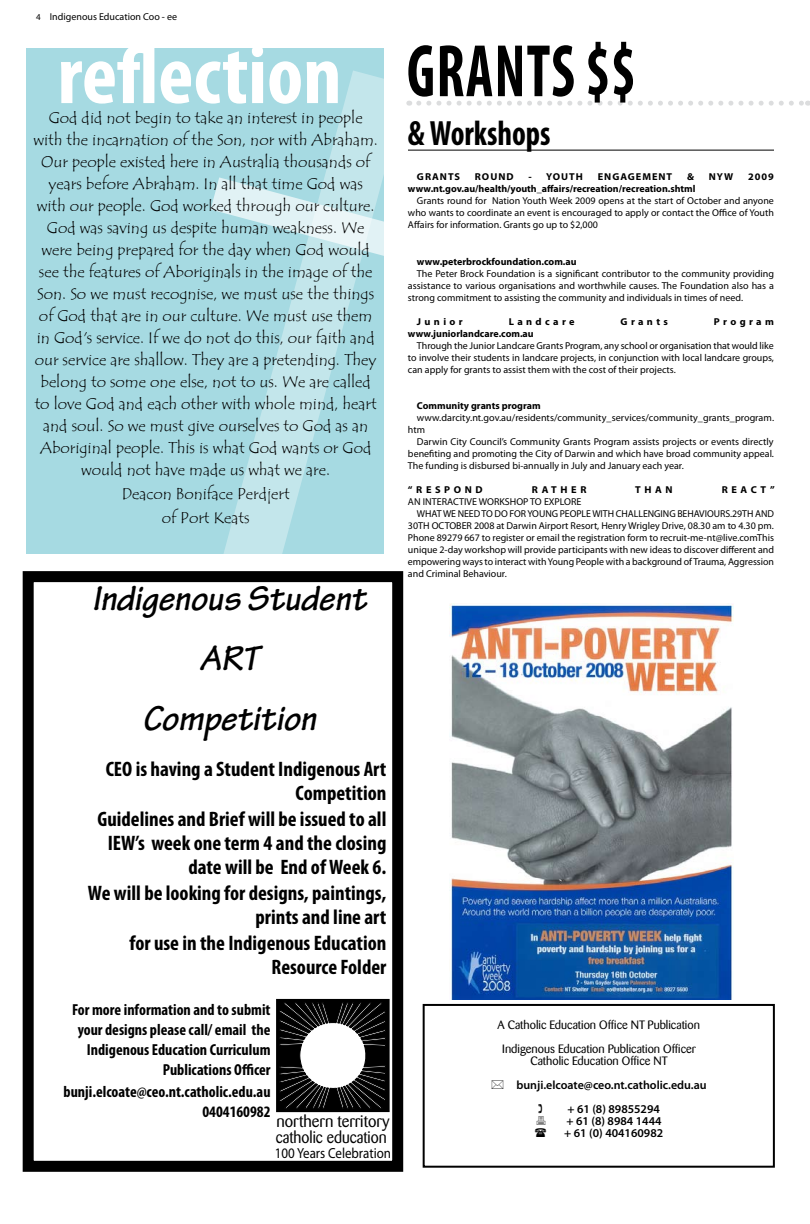
<style>
.page{position:relative;width:810px;height:1224px;background:#fff}
.page>*{position:absolute;margin:0;border:0;box-sizing:border-box;transform-origin:0 0}
.t1{font:700 condensed 84px "Myriad Pro";color:#fff}
.t2{font:700 condensed 75px "Myriad Pro";letter-spacing:.02em;color:#000;scale:.8 1}
.t3{font:italic 700 37px/60px "Tekton Pro";color:#000;text-align:center}
.t4{font:700 condensed 35.2px "Myriad Pro";color:#000;scale:.91 1}
.t5{font:700 condensed 21px/24px "Myriad Pro";color:#000;text-align:right}
.t6{font:16.5px/16.3px "Barmeno BQ";color:#000}
.t7{font:16px/22px "Tempus Sans ITC";color:#000;text-align:center}
.t8{font:700 condensed 16px/20px "Myriad Pro";color:#000;text-align:right}
.t9{font:14.6px "Myriad Pro";color:#000;scale:.89 1}
.t10{font:12px/24px "Barmeno BQ";color:#000;text-align:center}
.t11{font:600 12px/24px "Myriad Pro";color:#000;text-align:center}
.t12{font:10px/12px "Myriad Pro";color:#000;text-align:justify}
.t13{font:700 10px "Myriad Pro";color:#000}
.s1{font-size:9px}
</style>
<div class="page">
<div style="left:423px;top:1004px;width:352px;height:164px;border:2px solid #000"></div>
<div style="left:26px;top:48px;width:357px;height:505px;background:#a6dae2"></div>
<svg style="left:219px;top:70px;width:189px;height:514px"></svg>
<svg style="left:211px;top:177px;width:197px;height:93px"></svg>
<div style="left:23px;top:571px;width:380px;height:601px;border:11px solid #000"></div>
<svg style="left:276px;top:998px;width:114px;height:115px"></svg>
<hr style="left:408px;top:150px;width:366px;height:1px;background:#000">
<svg style="left:419px;top:101px;width:390px;height:5px"></svg>
<img style="left:450px;top:603px;width:284px;height:397px">
<p class="t12" style="left:36px;top:10px;width:143px"><span class="s1">4</span> Indigenous Education Coo - ee</p>
<h1 class="t1" style="left:58px;top:23px;width:286px">reflection</h1>
<p class="t7" style="left:33px;top:107px;width:346px">God did not begin to take an interest in people with the incarnation of the Son, nor with Abraham.<br>Our people existed here in Australia thousands of years before Abraham. In all that time God was with our people. God worked through our culture.<br>God was saving us despite human weakness. We were being prepared for the day when God would see the features of Aboriginals in the image of the Son. So we must recognise, we must use the things of God that are in our culture. We must use them in God's service. If we do not do this, our faith and our service are shallow. They are a pretending. They belong to some one else, not to us. We are called to love God and each other with whole mind, heart and soul. So we must give ourselves to God as an Aboriginal people. This is what God wants or God would not have made us what we are.</p>
<h3 class="t7" style="left:122px;top:482px;width:169px;line-height:23.8px">Deacon Boniface Perdjert of Port Keats</h3>
<h3 class="t3" style="left:92px;top:569px;width:276px">Indigenous Student<br>ART<br>Competition</h3>
<h3 class="t5" style="left:106px;top:757px;width:282px">CEO is having a Student Indigenous Art<br>Competition</h3>
<h3 class="t5" style="left:97px;top:807px;width:290px">Guidelines and Brief will be issued to all<br>IEW’s week one term 4 and the closing date will be End of Week 6.</h3>
<h3 class="t5" style="left:88px;top:880px;width:300px">We will be looking for designs, paintings, prints and line art</h3>
<h3 class="t5" style="left:130px;top:930px;width:258px">for use in the Indigenous Education<br>Resource Folder</h3>
<h3 class="t8" style="left:72px;top:1000px;width:200px">For more information and to submit your designs please call/ email the<br>Indigenous Education Curriculum<br>Publications Officer</h3>
<h3 class="t8" style="left:64px;top:1081px;width:209px">bunji.elcoate@ceo.nt.catholic.edu.au<br>0404160982</h3>
<h3 class="t6" style="left:276px;top:1113px;width:115px">northern territory catholic education</h3>
<h3 class="t9" style="left:275px;top:1145px;width:132px">100 Years Celebration</h3>
<h2 class="t2" style="left:407px;top:24px;width:288px">GRANTS $$</h2>
<h3 class="t4" style="left:408px;top:112px;width:158px">&amp; Workshops</h3>
<p class="t13" style="left:417px;top:170px;width:16px">GRANTS</p>
<p class="t13" style="left:475px;top:170px;width:40px">ROUND</p>
<p class="t13" style="left:528px;top:170px;width:49px">- YOUTH</p>
<p class="t13" style="left:598px;top:170px;width:62px">ENGAGEMENT</p>
<p class="t13" style="left:687px;top:170px;width:8px">&amp;</p>
<p class="t13" style="left:709px;top:170px;width:26px">NYW</p>
<p class="t13" style="left:748px;top:170px;width:27px">2009</p>
<p class="t13" style="left:408px;top:182px;width:289px">www.nt.gov.au/health/youth_affairs/recreation/recreation.shtml</p>
<p class="t12" style="left:408px;top:195px;width:367px;text-indent:9px">Grants round for Nation Youth Week 2009 opens at the start of October and anyone who wants to coordinate an event is encouraged to apply or contact the Office of Youth Affairs for information. Grants go up to $2,000</p>
<p class="t13" style="left:417px;top:255px;width:161px">www.peterbrockfoundation.com.au</p>
<p class="t12" style="left:408px;top:267px;width:368px;text-indent:9px">The Peter Brock Foundation is a significant contributor to the community providing assistance to various organisations and worthwhile causes. The Foundation also has a strong commitment to assisting the community and individuals in times of need.</p>
<p class="t13" style="left:417px;top:315px;width:47px">Junior</p>
<p class="t13" style="left:509px;top:315px;width:67px">Landcare</p>
<p class="t13" style="left:621px;top:315px;width:49px">Grants</p>
<p class="t13" style="left:714px;top:315px;width:62px">Program</p>
<p class="t13" style="left:408px;top:327px;width:127px">www.juniorlandcare.com.au</p>
<p class="t12" style="left:408px;top:339px;width:368px;text-indent:9px">Through the Junior Landcare Grants Program, any school or organisation that would like to involve their students in landcare projects, in conjunction with local landcare groups, can apply for grants to assist them with the cost of their projects.</p>
<p class="t13" style="left:417px;top:399px;width:125px">Community grants program</p>
<p class="t12" style="left:408px;top:411px;width:368px;text-indent:9px">www.darcity.nt.gov.au/residents/community_services/community_grants_program. htm</p>
<p class="t12" style="left:408px;top:435px;width:368px;text-indent:9px">Darwin City Council’s Community Grants Program assists projects or events directly benefiting and promoting the City of Darwin and which have broad community appeal.<br>The funding is disbursed bi-annually in July and January each year.</p>
<p class="t13" style="left:408px;top:483px;width:18px">“ RES</p>
<p class="t13" style="left:444px;top:483px;width:40px">PON D</p>
<p class="t13" style="left:532px;top:483px;width:10px">RATHER</p>
<p class="t13" style="left:635px;top:483px;width:11px">THAN</p>
<p class="t13" style="left:722px;top:483px;width:10px">REACT</p>
<p class="t13" style="left:770px;top:483px;width:6px">”</p>
<p class="t12" style="left:408px;top:495px;width:175px">AN INTERACTIVE WORKSHOP TO EXPLORE</p>
<p class="t12" style="left:417px;top:508px;width:359px">WHAT WE NEED TO DO FOR YOUNG PEOPLE WITH CHALLENGING BEHAVIOURS.29TH AND</p>
<p class="t12" style="left:408px;top:520px;width:367px">30TH OCTOBER 2008 at Darwin Airport Resort, Henry Wrigley Drive, 08.30 am to 4.30 pm.</p>
<p class="t12" style="left:408px;top:532px;width:368px">Phone 89279 667 to register or email the registration form to recruit-me-nt@live.comThis</p>
<p class="t12" style="left:408px;top:544px;width:368px">unique 2-day workshop will provide participants with new ideas to discover different and</p>
<p class="t12" style="left:408px;top:556px;width:368px">empowering ways to interact with Young People with a background of Trauma, Aggression</p>
<p class="t12" style="left:408px;top:568px;width:100px">and Criminal Behaviour.</p>
<p class="t10" style="left:498px;top:1012px;width:204px">A Catholic Education Office NT Publication<br>Indigenous Education Publication Officer</p>
<p class="t10" style="left:530px;top:1048px;width:139px">Catholic Education Office NT</p>
<p class="t11" style="left:516px;top:1072px;width:192px">bunji.elcoate@ceo.nt.catholic.edu.au + 61 (8) 89855294</p>
<p class="t11" style="left:564px;top:1114px;width:101px;line-height:12px;text-align:left">+ 61 (8) 8984 1444 + 61 (0) 404160982</p>
</div>
